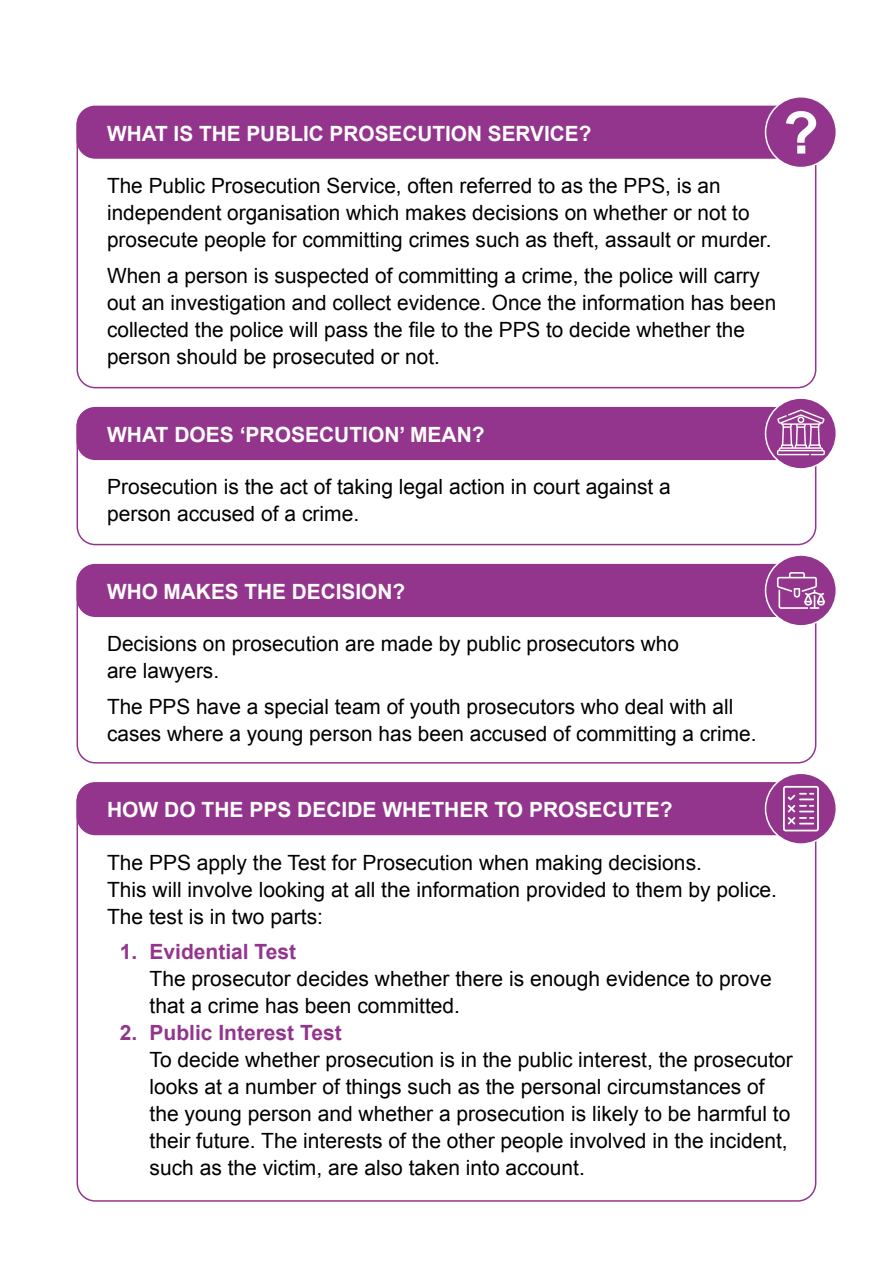
<style>
.page{position:relative;width:893px;height:1263px;background:#fff}
.page>*{position:absolute;margin:0;border:0;box-sizing:border-box;transform-origin:0 0}
.t1{font:700 58.8px "Arial";color:#fff}
.List_Paragraph{font:21px/27px "Arial";color:#000}
.Default{font:21px/27px "Arial";color:#000}
.t2{font:700 21px "Arial";color:#fff}
.s1{font-weight:700;color:#93358d}
</style>
<div class="page">
<div style="left:77px;top:106px;width:739px;height:52px;background:#93358d;border-radius:18px"></div>
<div style="left:77px;top:106px;width:739px;height:53px;border:2px solid #93358d;border-radius:18px"></div>
<div style="left:765px;top:97px;width:71px;height:71px;background:#93358d;border-radius:50%"></div>
<div style="left:765px;top:96px;width:72px;height:72px;border:2px solid #fff;border-radius:50%"></div>
<div style="left:77px;top:783px;width:739px;height:51px;background:#93358d;border-radius:18px"></div>
<div style="left:77px;top:782px;width:739px;height:53px;border:2px solid #93358d;border-radius:18px"></div>
<div style="left:765px;top:773px;width:71px;height:71px;background:#93358d;border-radius:50%"></div>
<div style="left:765px;top:772px;width:72px;height:73px;border:2px solid #fff;border-radius:50%"></div>
<svg style="left:783px;top:786px;width:36px;height:45px"></svg>
<div style="left:77px;top:565px;width:739px;height:198px;border:2px solid #93358d;border-radius:18px"></div>
<div style="left:77px;top:565px;width:739px;height:51px;background:#93358d;border-radius:18px"></div>
<div style="left:77px;top:564px;width:739px;height:53px;border:2px solid #93358d;border-radius:18px"></div>
<div style="left:765px;top:555px;width:71px;height:71px;background:#93358d;border-radius:50%"></div>
<div style="left:765px;top:554px;width:72px;height:73px;border:2px solid #fff;border-radius:50%"></div>
<svg style="left:777px;top:572px;width:48px;height:37px"></svg>
<div style="left:77px;top:408px;width:739px;height:137px;border:2px solid #93358d;border-radius:18px"></div>
<div style="left:77px;top:408px;width:739px;height:51px;background:#93358d;border-radius:18px"></div>
<div style="left:77px;top:407px;width:739px;height:53px;border:2px solid #93358d;border-radius:18px"></div>
<div style="left:765px;top:398px;width:71px;height:71px;background:#93358d;border-radius:50%"></div>
<div style="left:765px;top:397px;width:72px;height:73px;border:2px solid #fff;border-radius:50%"></div>
<svg style="left:777px;top:410px;width:48px;height:45px"></svg>
<p class="t2" style="left:107px;top:119px;width:486px">WHAT IS THE PUBLIC PROSECUTION SERVICE?</p>
<p class="List_Paragraph" style="left:107px;top:172px;width:666px">The Public Prosecution Service, often referred to as the PPS, is an independent organisation which makes decisions on whether or not to prosecute people for committing crimes such as theft, assault or murder.</p>
<p class="List_Paragraph" style="left:107px;top:262px;width:671px">When a person is suspected of committing a crime, the police will carry out an investigation and collect evidence. Once the information has been collected the police will pass the file to the PPS to decide whether the person should be prosecuted or not.</p>
<p class="t1" style="left:783px;top:94px;width:37px">?</p>
<p class="t2" style="left:107px;top:421px;width:379px">WHAT DOES ‘PROSECUTION’ MEAN?</p>
<p class="List_Paragraph" style="left:107px;top:474px;width:565px">Prosecution is the act of taking legal action in court against a person accused of a crime.</p>
<p class="t2" style="left:107px;top:578px;width:300px">WHO MAKES THE DECISION?</p>
<p class="Default" style="left:107px;top:631px;width:573px">Decisions on prosecution are made by public prosecutors who are lawyers.</p>
<p class="Default" style="left:107px;top:693px;width:651px">The PPS have a special team of youth prosecutors who deal with all cases where a young person has been accused of committing a crime.</p>
<p class="t2" style="left:107px;top:796px;width:567px">HOW DO THE PPS DECIDE WHETHER TO PROSECUTE?</p>
<p class="List_Paragraph" style="left:107px;top:849px;width:671px">The PPS apply the Test for Prosecution when making decisions.<br>This will involve looking at all the information provided to them by police.<br>The test is in two parts:</p>
<p class="List_Paragraph" style="left:150px;top:938px;width:624px;text-indent:-30px"><span class="s1">1. Evidential Test<br></span>The prosecutor decides whether there is enough evidence to prove that a crime has been committed.</p>
<p class="List_Paragraph" style="left:150px;top:1019px;width:645px;text-indent:-30px"><span class="s1">2. Public Interest Test<br></span>To decide whether prosecution is in the public interest, the prosecutor looks at a number of things such as the personal circumstances of the young person and whether a prosecution is likely to be harmful to their future. The interests of the other people involved in the incident, such as the victim, are also taken into account.</p>
</div>
